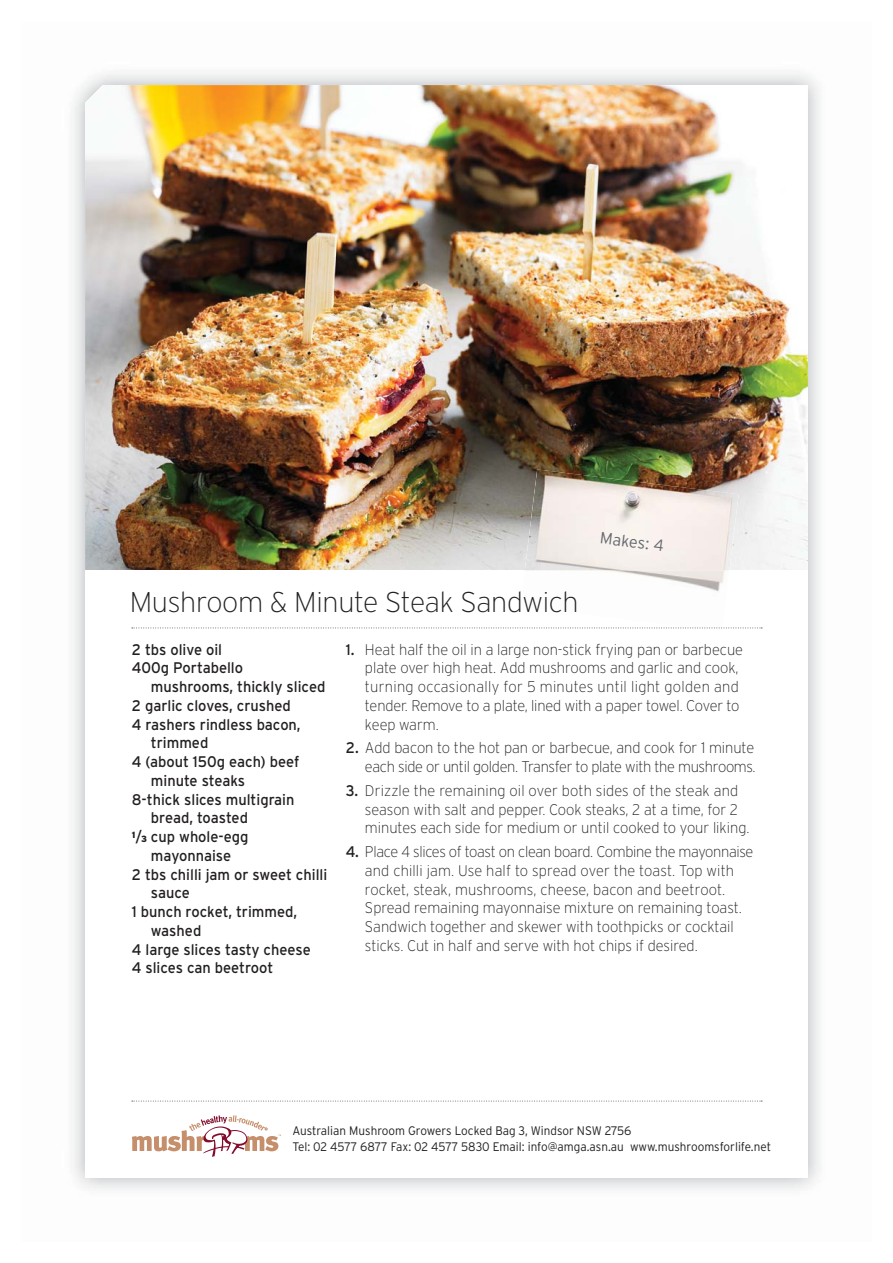
<style>
.page{position:relative;width:893px;height:1263px;background:#fff}
.page>*{position:absolute;margin:0;border:0;box-sizing:border-box;transform-origin:0 0}
.t1{font:200 28.5px "Interstate";letter-spacing:-.01em;color:#231f20}
.t2{font:300 16.2px "Interstate";color:#65696e}
.t3{font:200 15.3px/18.8px "Interstate";color:#231f20;scale:.95 1}
.t4{font:15.3px "Interstate";color:#231f20;scale:.95 1}
.t5{font:200 15.3px/18.8px "Interstate";letter-spacing:-.02em;color:#231f20;text-align:right;scale:.95 1}
.t6{font:300 12.3px/16.6px "Interstate";color:#231f20;scale:.95 1}
.s1{font-weight:900;font-size:9px}
.s2{font-weight:400}
</style>
<div class="page">
<img style="left:85px;top:85px;width:723px;height:485px">
<img style="left:525px;top:469px;width:214px;height:101px">
<img style="left:520px;top:570px;width:209px;height:59px">
<svg style="left:132px;top:1101px;width:630px;height:1px"></svg>
<svg style="left:132px;top:1115px;width:149px;height:42px"></svg>
<svg style="left:132px;top:627px;width:630px;height:1px"></svg>
<p class="t2" style="left:601px;top:532px;width:66px;rotate:7deg">Makes: 4</p>
<h1 class="t1" style="left:130px;top:592px;width:451px">Mushroom &amp; Minute Steak Sandwich</h1>
<p class="t4" style="left:132px;top:643px;width:97px">2 tbs olive oil</p>
<p class="t4" style="left:132px;top:662px;width:119px">400g Portabello</p>
<p class="t4" style="left:151px;top:681px;width:185px">mushrooms, thickly sliced</p>
<p class="t4" style="left:132px;top:700px;width:169px">2 garlic cloves, crushed</p>
<p class="t4" style="left:132px;top:718px;width:179px">4 rashers rindless bacon,</p>
<p class="t4" style="left:151px;top:737px;width:62px">trimmed</p>
<p class="t4" style="left:132px;top:756px;width:178px">4 (about 150g each) beef</p>
<p class="t4" style="left:151px;top:775px;width:101px">minute steaks</p>
<p class="t4" style="left:132px;top:793px;width:173px">8-thick slices multigrain</p>
<p class="t4" style="left:151px;top:812px;width:104px">bread, toasted</p>
<p class="t4" style="left:132px;top:831px;width:124px"><sup>1</sup>/<span class="s1">3</span> cup whole-egg</p>
<p class="t4" style="left:151px;top:850px;width:86px">mayonnaise</p>
<p class="t4" style="left:132px;top:868px;width:207px">2 tbs chilli jam or sweet chilli</p>
<p class="t4" style="left:151px;top:887px;width:43px">sauce</p>
<p class="t4" style="left:132px;top:906px;width:176px">1 bunch rocket, trimmed,</p>
<p class="t4" style="left:151px;top:925px;width:55px">washed</p>
<p class="t4" style="left:132px;top:943px;width:190px">4 large slices tasty cheese</p>
<p class="t4" style="left:132px;top:962px;width:150px">4 slices can beetroot</p>
<p class="t3" style="left:365px;top:641px;width:400px;text-indent:-19px"><span class="s2">1.</span> Heat half the oil in a large non-stick frying pan or barbecue plate over high heat. Add mushrooms and garlic and cook, turning occasionally for 5 minutes until light golden and tender. Remove to a plate, lined with a paper towel. Cover to keep warm.</p>
<p class="t5" style="left:346px;top:740px;width:433px"><span class="s2">2.</span> Add bacon to the hot pan or barbecue, and cook for 1 minute each side or until golden. Transfer to plate with the mushrooms.</p>
<p class="t3" style="left:365px;top:782px;width:406px;text-indent:-19px"><span class="s2">3.</span> Drizzle the remaining oil over both sides of the steak and season with salt and pepper. Cook steaks, 2 at a time, for 2 minutes each side for medium or until cooked to your liking.</p>
<p class="t3" style="left:365px;top:844px;width:410px;text-indent:-19px"><span class="s2">4.</span> Place 4 slices of toast on clean board. Combine the mayonnaise and chilli jam. Use half to spread over the toast. Top with rocket, steak, mushrooms, cheese, bacon and beetroot.<br>Spread remaining mayonnaise mixture on remaining toast.<br>Sandwich together and skewer with toothpicks or cocktail sticks. Cut in half and serve with hot chips if desired.</p>
<p class="t6" style="left:292px;top:1123px;width:505px">Australian Mushroom Growers Locked Bag 3, Windsor NSW 2756<br>Tel: 02 4577 6877 Fax: 02 4577 5830 Email: info@amga.asn.au www.mushroomsforlife.net</p>
</div>
